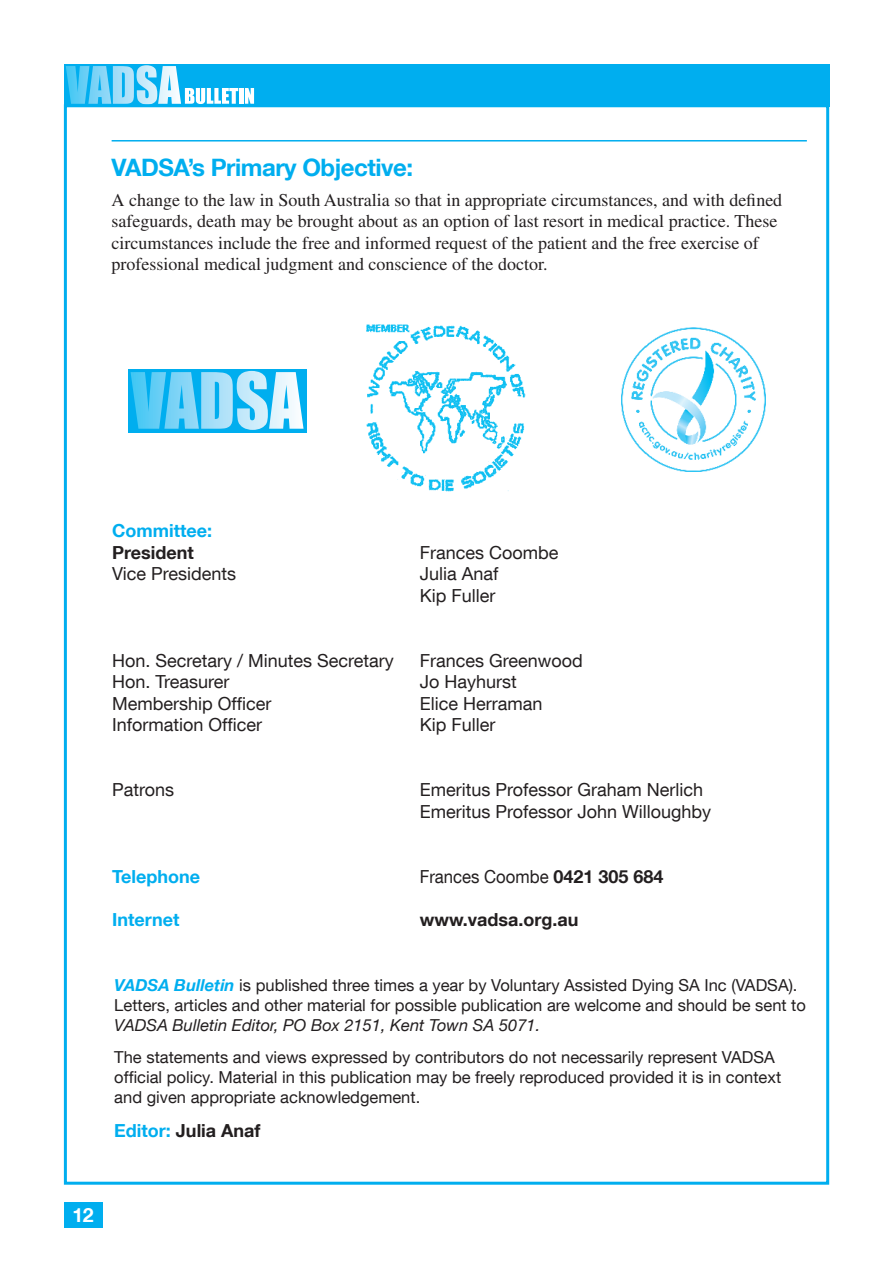
<style>
.page{position:relative;width:893px;height:1263px;background:#fff}
.page>*{position:absolute;margin:0;border:0;box-sizing:border-box;transform-origin:0 0}
._16pt_Heading{font:700 24px "Helvetica Neue LT Com";letter-spacing:-.02em;color:#00aeef}
.t1{font:700 19.5px "Helvetica Neue LT Com";color:#fff}
.t2{font:18px/21.6px "Times LT Std";color:#231f20}
.t3{font:18px "Helvetica Neue LT Com";color:#231f20}
.t4{font:700 18px "Helvetica Neue LT Com";color:#231f20}
.t5{font:700 18px "Helvetica Neue LT Com";color:#00aeef}
.t6{font:18px "Helvetica Neue LT Com";color:#231f20;scale:.93 1}
.t7{font:16.5px/19.8px "Helvetica Neue LT Com";color:#231f20}
.s1{font-weight:700}
.s2{font-weight:700;font-style:italic;color:#00aeef}
.s3{font-style:italic}
.s4{color:#00aeef}
</style>
<div class="page">
<div style="left:64px;top:64px;width:765px;height:42px;background:#00aeef"></div>
<hr style="left:239px;top:88px;width:4px;height:16px;background:#fff">
<svg style="left:245px;top:88px;width:9px;height:16px"></svg>
<svg style="left:66px;top:65px;width:172px;height:39px"></svg>
<div style="left:64px;top:104px;width:765px;height:1081px;background:#fff;border:3px solid #00aeef"></div>
<img style="left:367px;top:325px;width:159px;height:166px">
<hr style="left:112px;top:140px;width:695px;height:2px;background:#00aeef">
<div style="left:128px;top:369px;width:179px;height:63px;background:#00aeef"></div>
<svg style="left:131px;top:371px;width:172px;height:59px"></svg>
<img style="left:621px;top:327px;width:144px;height:144px">
<div style="left:64px;top:1202px;width:39px;height:25px;background:#00aeef"></div>
<p class="_16pt_Heading" style="left:112px;top:152px;width:303px">VADSA’s Primary Objective:</p>
<p class="t2" style="left:112px;top:189px;width:672px">A change to the law in South Australia so that in appropriate circumstances, and with defined safeguards, death may be brought about as an option of last resort in medical practice. These circumstances include the free and informed request of the patient and the free exercise of professional medical judgment and conscience of the doctor.</p>
<p class="t5" style="left:112px;top:519px;width:101px">Committee:</p>
<p class="t4" style="left:112px;top:541px;width:83px">President</p>
<p class="t3" style="left:420px;top:541px;width:140px">Frances Coombe</p>
<p class="t3" style="left:112px;top:563px;width:126px">Vice Presidents</p>
<p class="t3" style="left:420px;top:563px;width:80px">Julia Anaf</p>
<p class="t3" style="left:420px;top:584px;width:77px">Kip Fuller</p>
<p class="t3" style="left:112px;top:649px;width:283px">Hon. Secretary / Minutes Secretary</p>
<p class="t3" style="left:420px;top:649px;width:164px">Frances Greenwood</p>
<p class="t3" style="left:112px;top:671px;width:119px">Hon. Treasurer</p>
<p class="t3" style="left:420px;top:671px;width:99px">Jo Hayhurst</p>
<p class="t3" style="left:112px;top:692px;width:161px">Membership Officer</p>
<p class="t3" style="left:420px;top:692px;width:124px">Elice Herraman</p>
<p class="t3" style="left:112px;top:714px;width:152px">Information Officer</p>
<p class="t3" style="left:420px;top:714px;width:77px">Kip Fuller</p>
<p class="t3" style="left:112px;top:779px;width:64px">Patrons</p>
<p class="t3" style="left:420px;top:779px;width:285px">Emeritus Professor Graham Nerlich</p>
<p class="t3" style="left:420px;top:800px;width:293px">Emeritus Professor John Willoughby</p>
<p class="t5" style="left:112px;top:865px;width:89px">Telephone</p>
<p class="t6" style="left:420px;top:865px;width:264px">Frances Coombe <span class="s1">0421 305 684</span></p>
<p class="t5" style="left:112px;top:908px;width:69px">Internet</p>
<p class="t4" style="left:420px;top:908px;width:160px">www.vadsa.org.au</p>
<p class="t7" style="left:114px;top:975px;width:693px"><span class="s2">VADSA Bulletin</span> is published three times a year by Voluntary Assisted Dying SA Inc (VADSA).<br>Letters, articles and other material for possible publication are welcome and should be sent to<br><span class="s3">VADSA Bulletin Editor, PO Box 2151, Kent Town SA 5071.</span></p>
<p class="t7" style="left:114px;top:1047px;width:668px">The statements and views expressed by contributors do not necessarily represent VADSA official policy. Material in this publication may be freely reproduced provided it is in context and given appropriate acknowledgement.</p>
<p class="t4" style="left:114px;top:1119px;width:148px"><span class="s4">Editor:</span> Julia Anaf</p>
<p class="t1" style="left:73px;top:1202px;width:23px">12</p>
</div>
